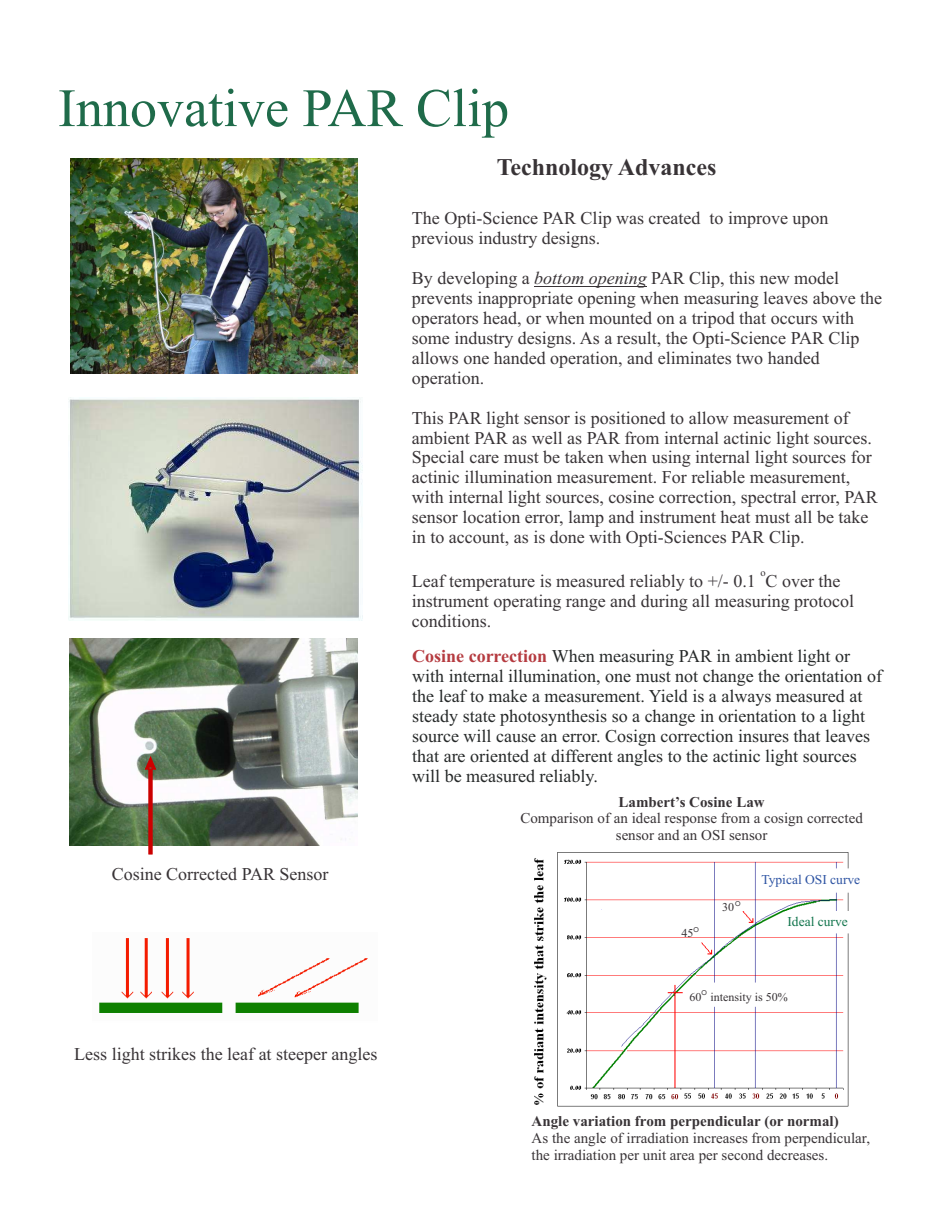
<style>
.page{position:relative;width:945px;height:1215px;background:#fff}
.page>*{position:absolute;margin:0;border:0;box-sizing:border-box;transform-origin:0 0}
.t1{font:54px "Times New Roman";color:#1f6b4a}
.t2{font:700 24px "Times New Roman";color:#383336}
.t3{font:18px/20px "Times New Roman";color:#383336}
.t4{font:18px/20px "Times New Roman";color:#262929}
.t5{font:15px/16.6px "Times New Roman";color:#383336;text-align:center}
.t6{font:700 15px "Times New Roman";color:#383336}
.t7{font:13.5px "Times New Roman";color:#2e54a3}
.t8{font:13.5px "Times New Roman";color:#12754d}
.t9{font:12px "Times New Roman";color:#383336}
.t10{font:10.5px "Times New Roman";color:#383336}
.t11{font:9px "Avant Garde IT Cby BT";color:#383336}
.s1{font-style:italic}
.s2{font-weight:700;color:#b53b40}
</style>
<div class="page">
<img style="left:69px;top:397px;width:293px;height:224px">
<hr style="left:534px;top:286px;width:113px;height:1px;background:#383336">
<img style="left:99px;top:938px;width:269px;height:75px">
<img style="left:534px;top:852px;width:315px;height:255px">
<svg style="left:758px;top:868px;width:91px;height:25px"></svg>
<svg style="left:784px;top:910px;width:65px;height:24px"></svg>
<svg style="left:686px;top:982px;width:89px;height:26px"></svg>
<img style="left:70px;top:638px;width:287px;height:208px">
<svg style="left:145px;top:757px;width:11px;height:97px"></svg>
<img style="left:71px;top:159px;width:286px;height:215px">
<h1 class="t1" style="left:58px;top:89px;width:453px">Innovative PAR Clip</h1>
<h2 class="t2" style="left:497px;top:158px;width:221px">Technology Advances</h2>
<p class="t3" style="left:412px;top:210px;width:418px">The Opti-Science PAR Clip was created to improve upon previous industry designs.</p>
<p class="t3" style="left:412px;top:270px;width:472px">By developing a <span class="s1">bottom opening</span> PAR Clip, this new model prevents inappropriate opening when measuring leaves above the operators head, or when mounted on a tripod that occurs with some industry designs. As a result, the Opti-Science PAR Clip allows one handed operation, and eliminates two handed operation.</p>
<p class="t3" style="left:412px;top:409px;width:467px">This PAR light sensor is positioned to allow measurement of ambient PAR as well as PAR from internal actinic light sources.<br>Special care must be taken when using internal light sources for actinic illumination measurement. For reliable measurement, with internal light sources, cosine correction, spectral error, PAR sensor location error, lamp and instrument heat must all be take in to account, as is done with Opti-Sciences PAR Clip.</p>
<p class="t10" style="left:760px;top:569px;width:7px">o</p>
<p class="t3" style="left:412px;top:573px;width:444px">Leaf temperature is measured reliably to +/- 0.1 C over the instrument operating range and during all measuring protocol conditions.</p>
<p class="t4" style="left:412px;top:648px;width:471px"><span class="s2">Cosine correction</span> When measuring PAR in ambient light or with internal illumination, one must not change the orientation of the leaf to make a measurement. Yield is a always measured at steady state photosynthesis so a change in orientation to a light source will cause an error. Cosign correction insures that leaves that are oriented at different angles to the actinic light sources will be measured reliably.</p>
<p class="t3" style="left:112px;top:866px;width:218px">Cosine Corrected PAR Sensor</p>
<p class="t3" style="left:74px;top:1045px;width:305px">Less light strikes the leaf at steeper angles</p>
<p class="t6" style="left:619px;top:796px;width:148px">Lambert’s Cosine Law</p>
<p class="t5" style="left:520px;top:811px;width:344px">Comparison of an ideal response from a cosign corrected sensor and an OSI sensor</p>
<p class="t11" style="left:694px;top:925px;width:7px">o</p>
<p class="t9" style="left:682px;top:929px;width:13px">45</p>
<p class="t11" style="left:735px;top:899px;width:7px">o</p>
<p class="t9" style="left:722px;top:903px;width:13px">30</p>
<p class="t7" style="left:761px;top:874px;width:100px">Typical OSI curve</p>
<p class="t8" style="left:787px;top:917px;width:62px">Ideal curve</p>
<p class="t11" style="left:701px;top:988px;width:7px">o</p>
<p class="t9" style="left:690px;top:993px;width:100px">60 intensity is 50%</p>
<p class="t6" style="left:532px;top:1116px;width:309px">Angle variation from perpendicular (or normal)</p>
<p class="t5" style="left:532px;top:1131px;width:340px;text-align:left">As the angle of irradiation increases from perpendicular, the irradiation per unit area per second decreases.</p>
</div>
